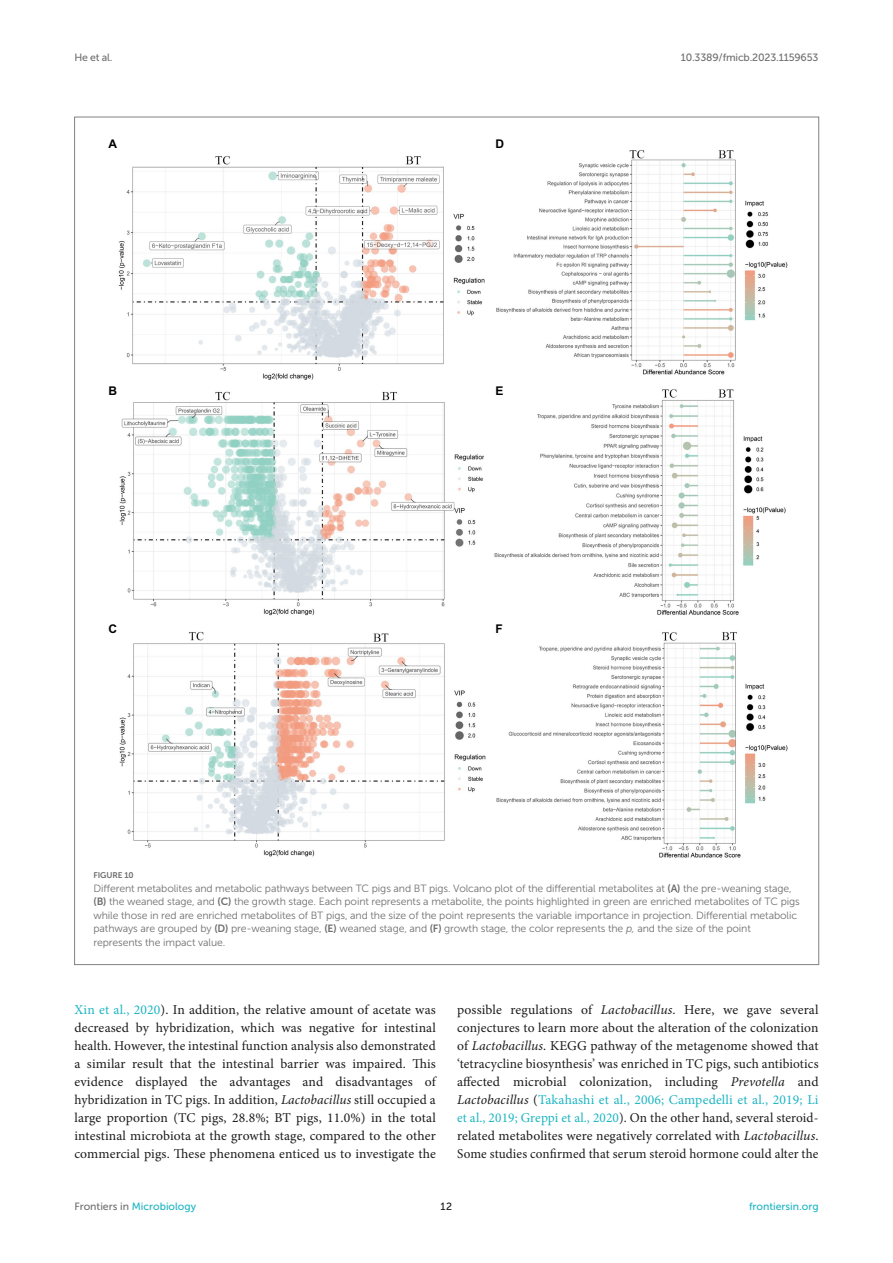
<style>
.page{position:relative;width:893px;height:1263px;background:#fff}
.page>*{position:absolute;margin:0;border:0;box-sizing:border-box;transform-origin:0 0}
.TEXT{font:13.5px/18px "Minion Pro";letter-spacing:.01em;color:#1b1c1b;text-align:justify}
.t1{font:700 12px "Arial";color:#000}
.FIG_LEG{font:10.5px/13.5px "Museo Sans 300";letter-spacing:-.01em;color:#706f70}
.t2{font:10.5px "Museo Sans 500";color:#1db5c3}
.t3{font:10.5px "Museo Sans 500";letter-spacing:-.015em;color:#706f70}
.t4{font:10.5px "Museo Sans 500";color:#1b1c1b}
.FIG_HD{font:8.25px "Museo Sans 700";letter-spacing:-.01em;color:#706f70}
.s1{font-family:"Museo Sans 700"}
.s2{font-style:italic}
.s3{color:#1db5c3}
.s4{color:#706f70}
</style>
<div class="page">
<img style="left:118px;top:150px;width:670px;height:708px">
<p class="t3" style="left:74px;top:51px;width:40px">He et al.</p>
<p class="t3" style="left:681px;top:51px;width:139px">10.3389/fmicb.2023.1159653</p>
<p class="t1" style="left:108px;top:136px;width:10px">A</p>
<p class="t1" style="left:495px;top:136px;width:10px">D</p>
<p class="t1" style="left:108px;top:382px;width:10px">B</p>
<p class="t1" style="left:495px;top:382px;width:10px">E</p>
<p class="t1" style="left:108px;top:620px;width:10px">C</p>
<p class="t1" style="left:495px;top:620px;width:9px">F</p>
<p class="FIG_HD" style="left:94px;top:871px;width:42px">FIGURE 10</p>
<p class="FIG_LEG" style="left:94px;top:881px;width:708px">Different metabolites and metabolic pathways between TC pigs and BT pigs. Volcano plot of the differential metabolites at <span class="s1">(A)</span> the pre-weaning stage, <span class="s1">(B)</span> the weaned stage, and <span class="s1">(C)</span> the growth stage. Each point represents a metabolite, the points highlighted in green are enriched metabolites of TC pigs while those in red are enriched metabolites of BT pigs, and the size of the point represents the variable importance in projection. Differential metabolic pathways are grouped by <span class="s1">(D)</span> pre-weaning stage, <span class="s1">(E)</span> weaned stage, and <span class="s1">(F)</span> growth stage, the color represents the <span class="s2">p,</span> and the size of the point represents the impact value.</p>
<p class="TEXT" style="left:74px;top:1001px;width:363px"><span class="s3">Xin et al., 2020</span>). In addition, the relative amount of acetate was decreased by hybridization, which was negative for intestinal health. However, the intestinal function analysis also demonstrated a similar result that the intestinal barrier was impaired. This evidence displayed the advantages and disadvantages of hybridization in TC pigs. In addition, <span class="s2">Lactobacillus</span> still occupied a large proportion (TC pigs, 28.8%; BT pigs, 11.0%) in the total intestinal microbiota at the growth stage, compared to the other commercial pigs. These phenomena enticed us to investigate the</p>
<p class="TEXT" style="left:457px;top:1001px;width:363px">possible regulations of <span class="s2">Lactobacillus</span>. Here, we gave several conjectures to learn more about the alteration of the colonization of <span class="s2">Lactobacillus</span>. KEGG pathway of the metagenome showed that ‘tetracycline biosynthesis’ was enriched in TC pigs, such antibiotics affected microbial colonization, including <span class="s2">Prevotella</span> and <span class="s2">Lactobacillus</span> (<span class="s3">Takahashi et al., 2006; Campedelli et al., 2019; Li et al., 2019; Greppi et al., 2020</span>). On the other hand, several steroid&shy;related metabolites were negatively correlated with <span class="s2">Lactobacillus</span>.<br>Some studies confirmed that serum steroid hormone could alter the</p>
<p class="t2" style="left:74px;top:1200px;width:123px"><span class="s4">Frontiers in</span> Microbiology</p>
<p class="t4" style="left:441px;top:1200px;width:13px">12</p>
<p class="t2" style="left:749px;top:1200px;width:71px">frontiersin.org</p>
</div>
